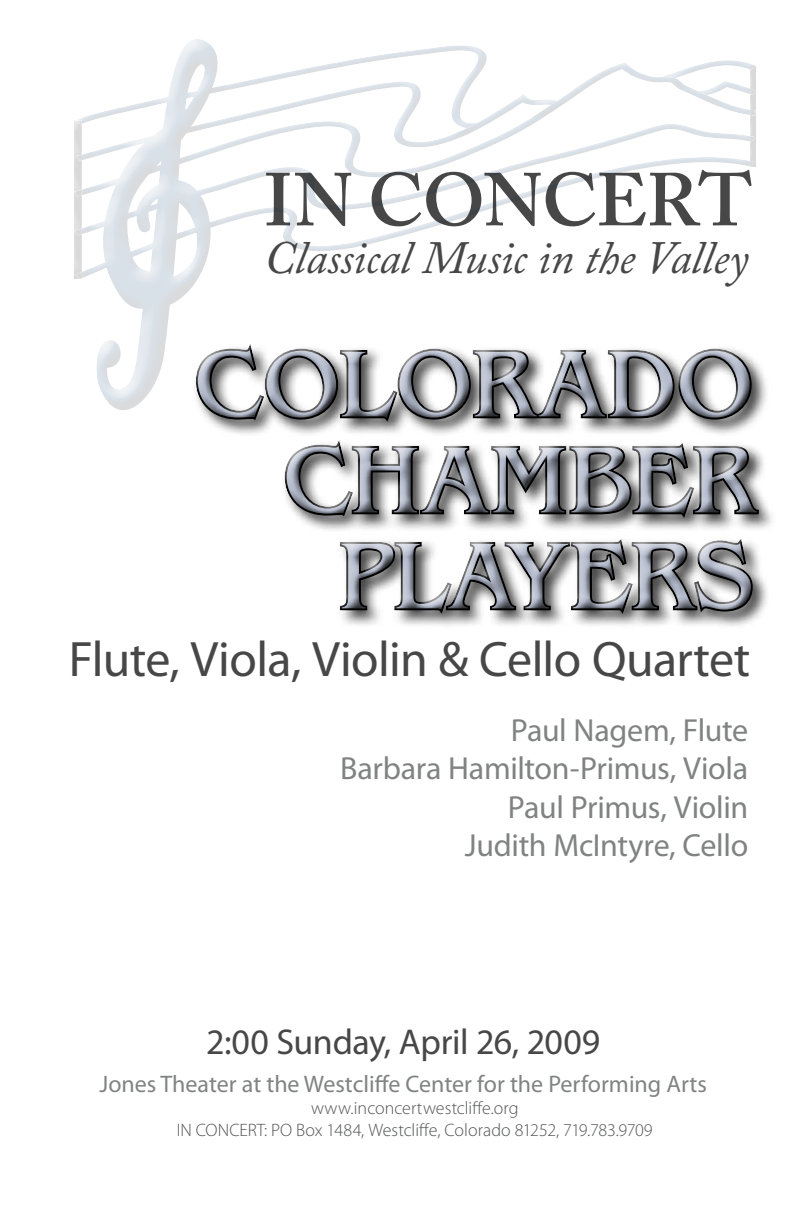
<style>
.page{position:relative;width:792px;height:1224px;background:#fff}
.page>*{position:absolute;margin:0;border:0;box-sizing:border-box;transform-origin:0 0}
.t1{font:98px/96px "Benguiat";color:#b3bacb;text-align:right}
.t2{font:600 74px "Adobe Caslon Pro";letter-spacing:-.015em;color:#474747}
.t3{font:50px "Myriad Pro";letter-spacing:-.01em;color:#474747}
.t4{font:italic 46px "Adobe Caslon Pro";letter-spacing:-.01em;color:#474747}
.t5{font:36px "Myriad Pro";letter-spacing:-.01em;color:#474747}
.t6{font:32px/38.4px "Myriad Pro";letter-spacing:-.01em;color:#818383;text-align:right}
.t7{font:24px "Myriad Pro";color:#818383}
.t8{font:300 18px/21.6px "Myriad Pro";color:#535454;text-align:center}
</style>
<div class="page">
<div style="left:190px;top:336px;width:584px;height:292px;background:#000;opacity:.75"></div>
<div style="left:72px;top:41px;width:686px;height:370px;background:#000;opacity:.75"></div>
<h2 class="t2" style="left:264px;top:156px;width:490px">IN CONCERT</h2>
<h3 class="t4" style="left:264px;top:230px;width:486px">Classical Music in the Valley</h3>
<h1 class="t1" style="left:194px;top:338px;width:562px">COLORADO<br>CHAMBER<br>PLAYERS</h1>
<h3 class="t3" style="left:69px;top:629px;width:683px">Flute, Viola, Violin &amp; Cello Quartet</h3>
<h3 class="t6" style="left:340px;top:710px;width:410px">Paul Nagem, Flute<br>Barbara Hamilton-Primus, Viola<br>Paul Primus, Violin<br>Judith McIntyre, Cello</h3>
<h3 class="t5" style="left:206px;top:1020px;width:395px">2:00 Sunday, April 26, 2009</h3>
<h3 class="t7" style="left:100px;top:1069px;width:609px">Jones Theater at the Westcliffe Center for the Performing Arts</h3>
<p class="t8" style="left:177px;top:1098px;width:477px">www.inconcertwestcliffe.org<br>IN CONCERT: PO Box 1484, Westcliffe, Colorado 81252, 719.783.9709</p>
</div>
